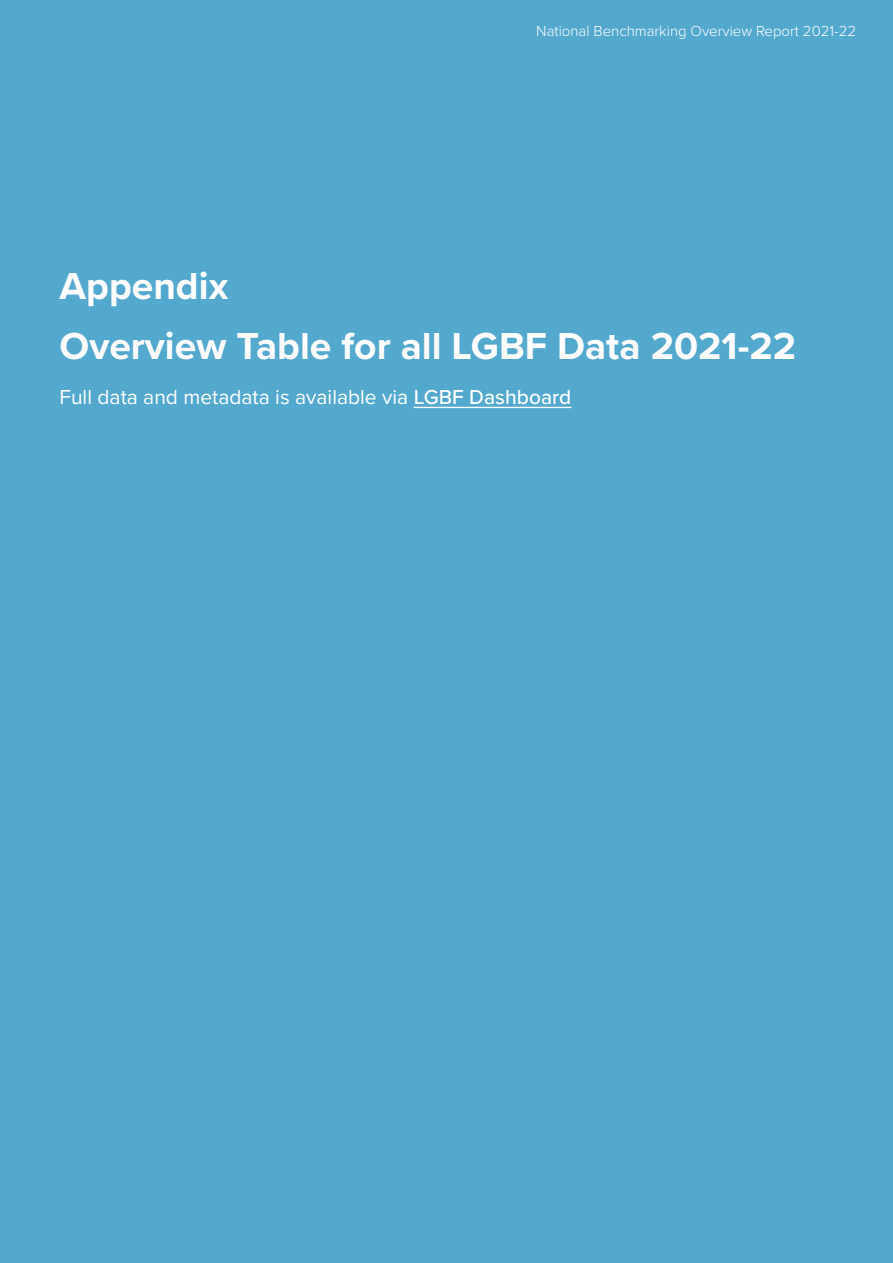
<style>
.page{position:relative;width:893px;height:1263px;background:#53a8cd}
.page>*{position:absolute;margin:0;border:0;box-sizing:border-box;transform-origin:0 0}
.Section_heading{font:700 39px "Proxima Nova";color:#fff}
.body_text{font:21px "Proxima Nova";color:#fff}
.t1{font:300 15px "Proxima Nova";color:#fff}
.s1{font-weight:500}
</style>
<div class="page">
<hr style="left:414px;top:407px;width:157px;height:1px;background:#fff">
<p class="t1" style="left:536px;top:20px;width:321px">National Benchmarking Overview Report 2021-22</p>
<h2 class="Section_heading" style="left:60px;top:257px;width:170px">Appendix</h2>
<h2 class="Section_heading" style="left:60px;top:317px;width:738px">Overview Table for all LGBF Data 2021-22</h2>
<p class="body_text" style="left:60px;top:382px;width:513px">Full data and metadata is available via <span class="s1">LGBF Dashboard</span></p>
</div>
